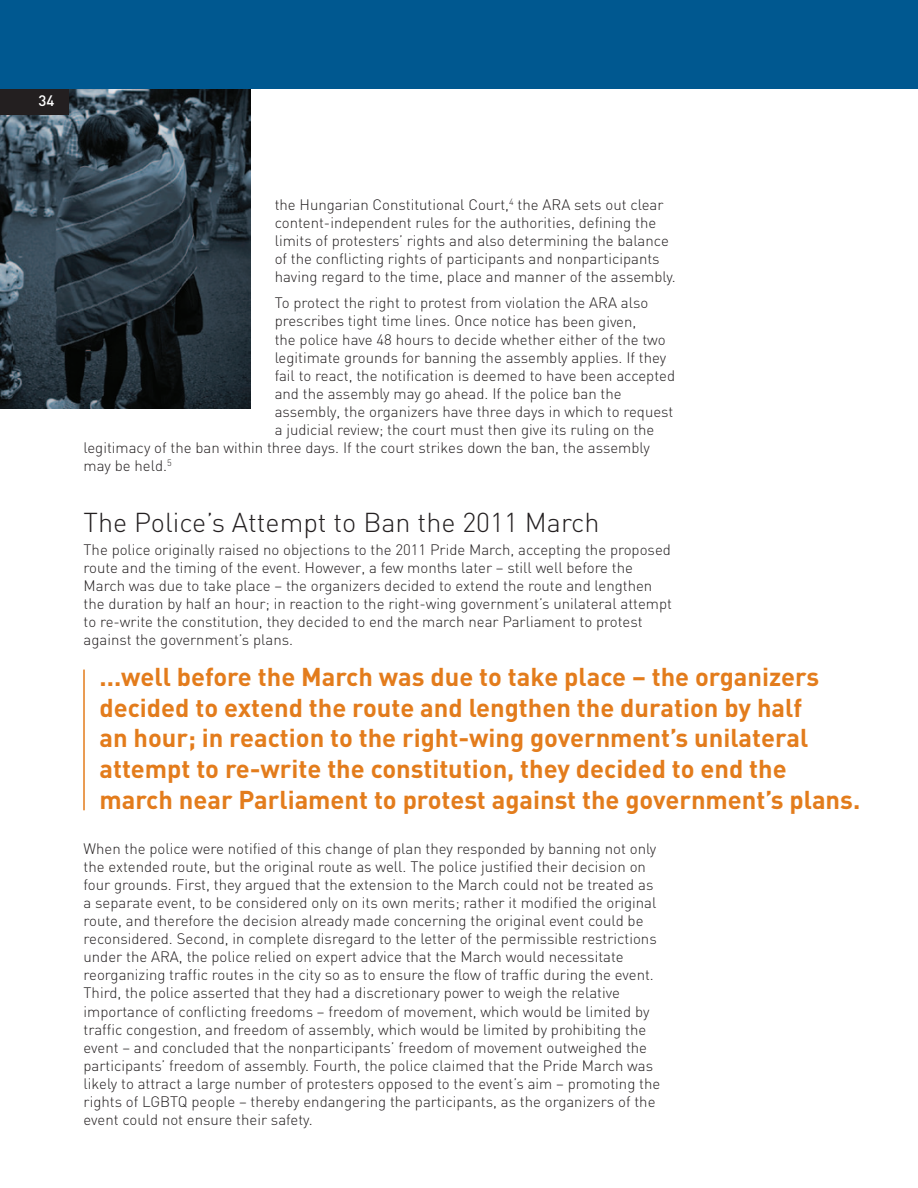
<style>
.page{position:relative;width:918px;height:1188px;background:#fff}
.page>*{position:absolute;margin:0;border:0;box-sizing:border-box;transform-origin:0 0}
.t1{font:300 27px "DIN";color:#231f20}
.t2{font:700 25.5px/30.6px "DIN";color:#e37c1c}
.t3{font:300 15px/18px "DIN";color:#231f20}
.t4{font:500 15px "DIN";color:#fff}
</style>
<div class="page">
<hr style="left:83px;top:670px;width:2px;height:140px;background:#e37c1c">
<img style="left:0;top:89px;width:251px;height:319px">
<div style="left:0;top:88px;width:68px;height:26px;background:#231f20"></div>
<div style="left:0;top:0;width:918px;height:89px;background:#005890"></div>
<p class="t4" style="left:39px;top:91px;width:17px">34</p>
<p class="t3" style="left:275px;top:196px;width:403px">the Hungarian Constitutional Court,<sup>4</sup> the ARA sets out clear content-independent rules for the authorities, defining the limits of protesters’ rights and also determining the balance of the conflicting rights of participants and nonparticipants having regard to the time, place and manner of the assembly.</p>
<p class="t3" style="left:275px;top:294px;width:375px">To protect the right to protest from violation the ARA also</p>
<p class="t3" style="left:275px;top:312px;width:363px">prescribes tight time lines. Once notice has been given,</p>
<p class="t3" style="left:275px;top:330px;width:393px">the police have 48 hours to decide whether either of the two</p>
<p class="t3" style="left:275px;top:348px;width:393px">legitimate grounds for banning the assembly applies. If they</p>
<p class="t3" style="left:275px;top:366px;width:402px">fail to react, the notification is deemed to have been accepted</p>
<p class="t3" style="left:275px;top:384px;width:349px">and the assembly may go ahead. If the police ban the</p>
<p class="t3" style="left:275px;top:402px;width:400px">assembly, the organizers have three days in which to request</p>
<p class="t3" style="left:275px;top:420px;width:381px">a judicial review; the court must then give its ruling on the</p>
<p class="t3" style="left:84px;top:438px;width:568px">legitimacy of the ban within three days. If the court strikes down the ban, the assembly</p>
<p class="t3" style="left:84px;top:456px;width:90px">may be held.<sup>5</sup></p>
<h1 class="t1" style="left:84px;top:506px;width:518px">The Police’s Attempt to Ban the 2011 March</h1>
<p class="t3" style="left:84px;top:541px;width:590px">The police originally raised no objections to the 2011 Pride March, accepting the proposed route and the timing of the event. However, a few months later – still well before the March was due to take place – the organizers decided to extend the route and lengthen the duration by half an hour; in reaction to the right-wing government’s unilateral attempt to re-write the constitution, they decided to end the march near Parliament to protest against the government’s plans.</p>
<p class="t2" style="left:100px;top:661px;width:762px">...well before the March was due to take place – the organizers decided to extend the route and lengthen the duration by half<br>an hour; in reaction to the right-wing government’s unilateral attempt to re-write the constitution, they decided to end the march near Parliament to protest against the government’s plans.</p>
<p class="t3" style="left:84px;top:840px;width:578px">When the police were notified of this change of plan they responded by banning not only the extended route, but the original route as well. The police justified their decision on four grounds. First, they argued that the extension to the March could not be treated as a separate event, to be considered only on its own merits; rather it modified the original route, and therefore the decision already made concerning the original event could be reconsidered. Second, in complete disregard to the letter of the permissible restrictions under the ARA, the police relied on expert advice that the March would necessitate reorganizing traffic routes in the city so as to ensure the flow of traffic during the event.<br>Third, the police asserted that they had a discretionary power to weigh the relative importance of conflicting freedoms – freedom of movement, which would be limited by traffic congestion, and freedom of assembly, which would be limited by prohibiting the event – and concluded that the nonparticipants’ freedom of movement outweighed the participants’ freedom of assembly. Fourth, the police claimed that the Pride March was likely to attract a large number of protesters opposed to the event’s aim – promoting the rights of LGBTQ people – thereby endangering the participants, as the organizers of the event could not ensure their safety.</p>
</div>
